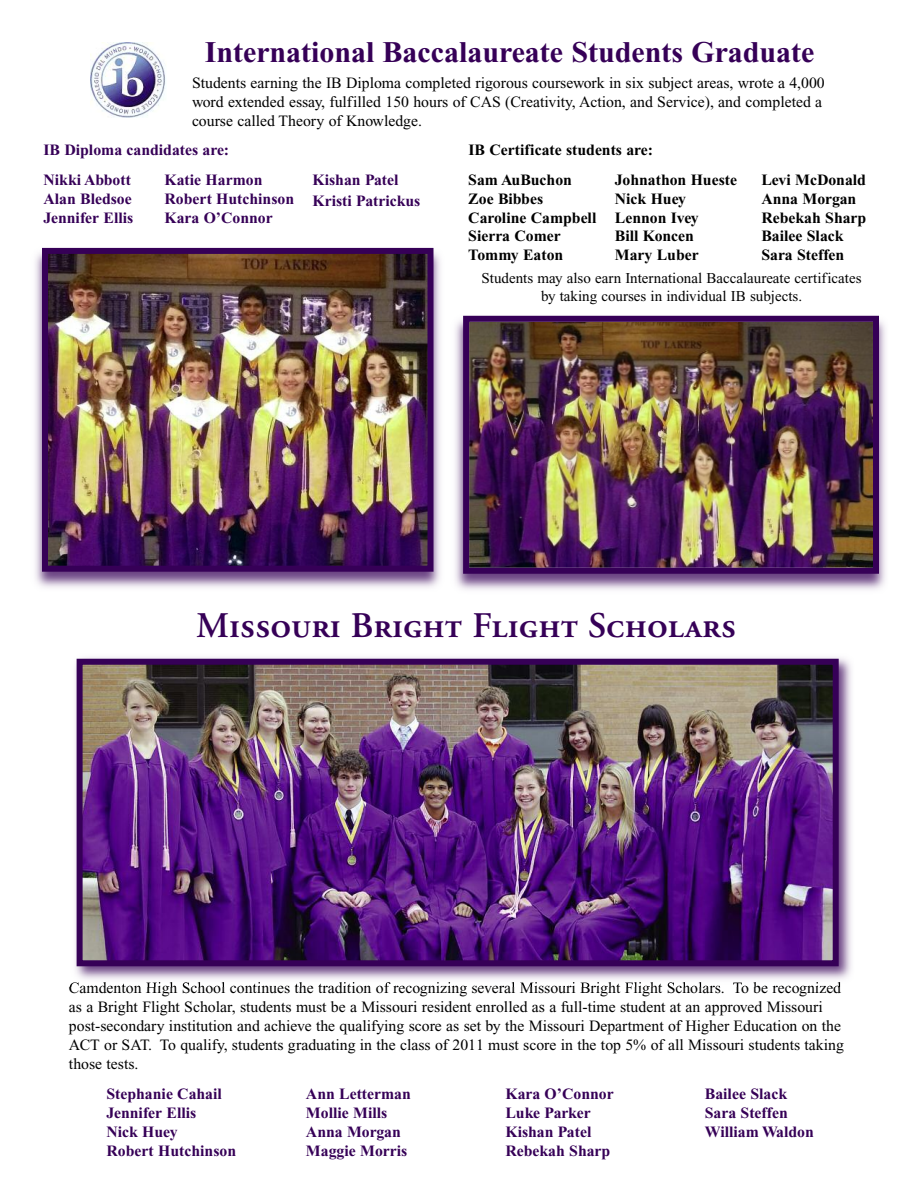
<style>
.page{position:relative;width:918px;height:1188px;background:#fff}
.page>*{position:absolute;margin:0;border:0;box-sizing:border-box;transform-origin:0 0}
.t1{font:36px "Adobe Garamond Semibold SC";color:#360057}
.t2{font:700 30px "Times New Roman";color:#360057}
.t3{font:15.75px/18.9px "Times New Roman";color:#000}
.t4{font:700 15.75px/18.9px "Times New Roman";color:#360057}
.t5{font:700 15.75px/18.9px "Times New Roman";color:#000}
.t6{font:15px/18px "Times New Roman";color:#000;text-align:center}
</style>
<div class="page">
<img style="left:90px;top:43px;width:76px;height:75px">
<img style="left:455px;top:315px;width:431px;height:275px">
<img style="left:470px;top:323px;width:402px;height:244px">
<div style="left:463px;top:316px;width:416px;height:258px;border:6px solid #360057"></div>
<img style="left:35px;top:247px;width:406px;height:341px">
<img style="left:49px;top:255px;width:378px;height:310px">
<div style="left:42px;top:248px;width:392px;height:324px;border:6px solid #360057"></div>
<img style="left:75px;top:657px;width:777px;height:329px">
<img style="left:70px;top:982px;width:84px;height:4px">
<img style="left:84px;top:666px;width:748px;height:293px">
<div style="left:77px;top:659px;width:762px;height:307px;border:6px solid #360057"></div>
<h2 class="t2" style="left:205px;top:42px;width:611px">International Baccalaureate Students Graduate</h2>
<p class="t3" style="left:192px;top:75px;width:634px">Students earning the IB Diploma completed rigorous coursework in six subject areas, wrote a 4,000 word extended essay, fulfilled 150 hours of CAS (Creativity, Action, and Service), and completed a course called Theory of Knowledge.</p>
<p class="t4" style="left:44px;top:142px;width:187px">IB Diploma candidates are:</p>
<p class="t5" style="left:468px;top:137px;width:186px;line-height:29.4px">IB Certificate students are:<br>Sam AuBuchon</p>
<p class="t5" style="left:468px;top:191px;width:130px">Zoe Bibbes<br>Caroline Campbell<br>Sierra Comer<br>Tommy Eaton</p>
<p class="t4" style="left:44px;top:172px;width:91px">Nikki Abbott<br>Alan Bledsoe<br>Jennifer Ellis</p>
<p class="t5" style="left:615px;top:172px;width:124px">Johnathon Hueste<br>Nick Huey<br>Lennon Ivey<br>Bill Koncen<br>Mary Luber</p>
<p class="t5" style="left:761px;top:172px;width:106px">Levi McDonald<br>Anna Morgan<br>Rebekah Sharp<br>Bailee Slack<br>Sara Steffen</p>
<p class="t4" style="left:165px;top:172px;width:131px">Katie Harmon<br>Robert Hutchinson<br>Kara O’Connor</p>
<p class="t4" style="left:313px;top:170px;width:109px;line-height:21.5px">Kishan Patel<br>Kristi Patrickus</p>
<p class="t6" style="left:482px;top:270px;width:381px">Students may also earn International Baccalaureate certificates by taking courses in individual IB subjects.</p>
<h1 class="t1" style="left:196px;top:611px;width:542px">Missouri Bright Flight Scholars</h1>
<p class="t3" style="left:69px;top:980px;width:776px">Camdenton High School continues the tradition of recognizing several Missouri Bright Flight Scholars. To be recognized as a Bright Flight Scholar, students must be a Missouri resident enrolled as a full-time student at an approved Missouri post-secondary institution and achieve the qualifying score as set by the Missouri Department of Higher Education on the ACT or SAT. To qualify, students graduating in the class of 2011 must score in the top 5% of all Missouri students taking those tests.</p>
<p class="t4" style="left:106px;top:1086px;width:131px">Stephanie Cahail<br>Jennifer Ellis<br>Nick Huey<br>Robert Hutchinson</p>
<p class="t4" style="left:306px;top:1086px;width:106px">Ann Letterman<br>Mollie Mills<br>Anna Morgan<br>Maggie Morris</p>
<p class="t4" style="left:505px;top:1086px;width:110px">Kara O’Connor<br>Luke Parker<br>Kishan Patel<br>Rebekah Sharp</p>
<p class="t4" style="left:705px;top:1086px;width:111px">Bailee Slack<br>Sara Steffen<br>William Waldon</p>
</div>
